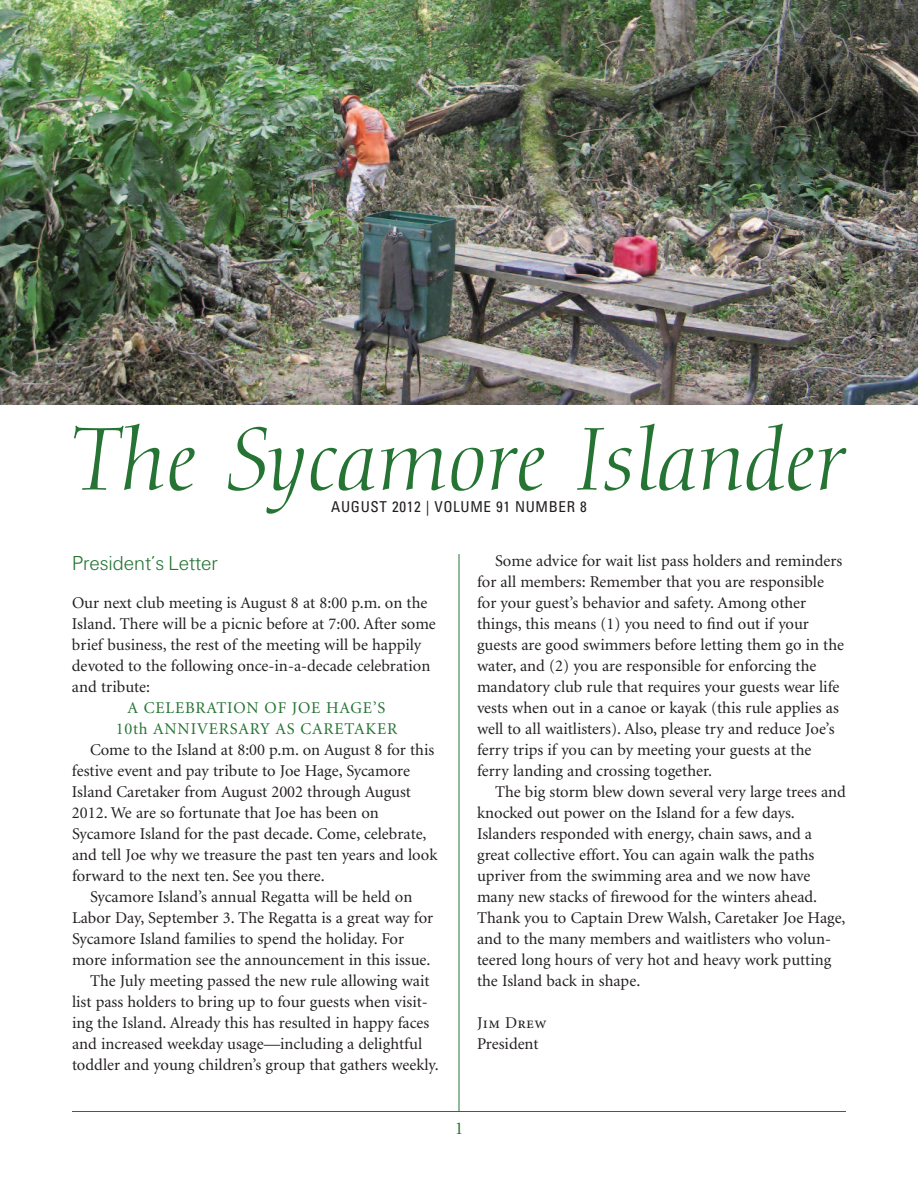
<style>
.page{position:relative;width:918px;height:1188px;background:#fff}
.page>*{position:absolute;margin:0;border:0;box-sizing:border-box;transform-origin:0 0}
.t1{font:italic 87px "Diotima";color:#267434}
.t2{font:21px "U45";color:#267434}
.t3{font:18px "Minion";color:#267434}
.t4{font:16.5px/21px "Minion";color:#231f20}
.t5{font:16.5px/21px "Minion";letter-spacing:.05em;color:#267434;text-align:center}
.t6{font:16.5px "Minion Regular SC";color:#231f20}
.t7{font:condensed 15px "Univers";letter-spacing:.045em;color:#231f20}
.s1{font-family:"Minion"}
</style>
<div class="page">
<hr style="left:459px;top:554px;width:1px;height:558px;background:#267434">
<hr style="left:72px;top:1111px;width:774px;height:1px;background:#267434">
<img style="left:0;top:0;width:918px;height:405px">
<h1 class="t1" style="left:72px;top:424px;width:775px">The Sycamore Islander</h1>
<p class="t7" style="left:331px;top:502px;width:257px">AUGUST 2012 | VOLUME 91 NUMBER 8</p>
<p class="t2" style="left:72px;top:556px;width:147px">President’s Letter</p>
<p class="t4" style="left:72px;top:594px;width:365px">Our next club meeting is August 8 at 8:00 p.m. on the Island. There will be a picnic before at 7:00. After some brief business, the rest of the meeting will be happily devoted to the following once-in-a-decade celebration and tribute:</p>
<p class="t5" style="left:116px;top:699px;width:283px">A CELEBRATION OF JOE HAGE’S<br>10th ANNIVERSARY AS CARETAKER</p>
<p class="t4" style="left:90px;top:741px;width:346px">Come to the Island at 8:00 p.m. on August 8 for this</p>
<p class="t4" style="left:72px;top:762px;width:340px">festive event and pay tribute to Joe Hage, Sycamore</p>
<p class="t4" style="left:72px;top:783px;width:341px">Island Caretaker from August 2002 through August</p>
<p class="t4" style="left:72px;top:804px;width:308px">2012. We are so fortunate that Joe has been on</p>
<p class="t4" style="left:72px;top:825px;width:356px">Sycamore Island for the past decade. Come, celebrate,</p>
<p class="t4" style="left:72px;top:846px;width:367px">and tell Joe why we treasure the past ten years and look</p>
<p class="t4" style="left:72px;top:867px;width:254px">forward to the next ten. See you there.</p>
<p class="t4" style="left:90px;top:888px;width:324px">Sycamore Island’s annual Regatta will be held on</p>
<p class="t4" style="left:72px;top:909px;width:363px">Labor Day, September 3. The Regatta is a great way for</p>
<p class="t4" style="left:72px;top:930px;width:334px">Sycamore Island families to spend the holiday. For</p>
<p class="t4" style="left:72px;top:951px;width:360px">more information see the announcement in this issue.</p>
<p class="t4" style="left:90px;top:972px;width:341px">The July meeting passed the new rule allowing wait</p>
<p class="t4" style="left:72px;top:993px;width:357px">list pass holders to bring up to four guests when visit-</p>
<p class="t4" style="left:72px;top:1014px;width:359px">ing the Island. Already this has resulted in happy faces</p>
<p class="t4" style="left:72px;top:1035px;width:352px">and increased weekday usage—including a delightful</p>
<p class="t4" style="left:72px;top:1056px;width:368px">toddler and young children’s group that gathers weekly.</p>
<p class="t4" style="left:477px;top:551px;width:369px;text-indent:18px">Some advice for wait list pass holders and reminders for all members: Remember that you are responsible for your guest’s behavior and safety. Among other things, this means (1) you need to find out if your guests are good swimmers before letting them go in the water, and (2) you are responsible for enforcing the mandatory club rule that requires your guests wear life vests when out in a canoe or kayak (this rule applies as well to all waitlisters). Also, please try and reduce Joe’s ferry trips if you can by meeting your guests at the ferry landing and crossing together.</p>
<p class="t4" style="left:477px;top:782px;width:370px;text-indent:18px">The big storm blew down several very large trees and knocked out power on the Island for a few days.<br>Islanders responded with energy, chain saws, and a great collective effort. You can again walk the paths upriver from the swimming area and we now have many new stacks of firewood for the winters ahead.<br>Thank you to Captain Drew Walsh, Caretaker Joe Hage, and to the many members and waitlisters who volun&shy;teered long hours of very hot and heavy work putting the Island back in shape.</p>
<p class="t6" style="left:477px;top:1016px;width:71px"><span class="s1">J</span>im <span class="s1">D</span>rew</p>
<p class="t4" style="left:477px;top:1034px;width:63px">President</p>
<p class="t3" style="left:455px;top:1121px;width:10px">1</p>
</div>
